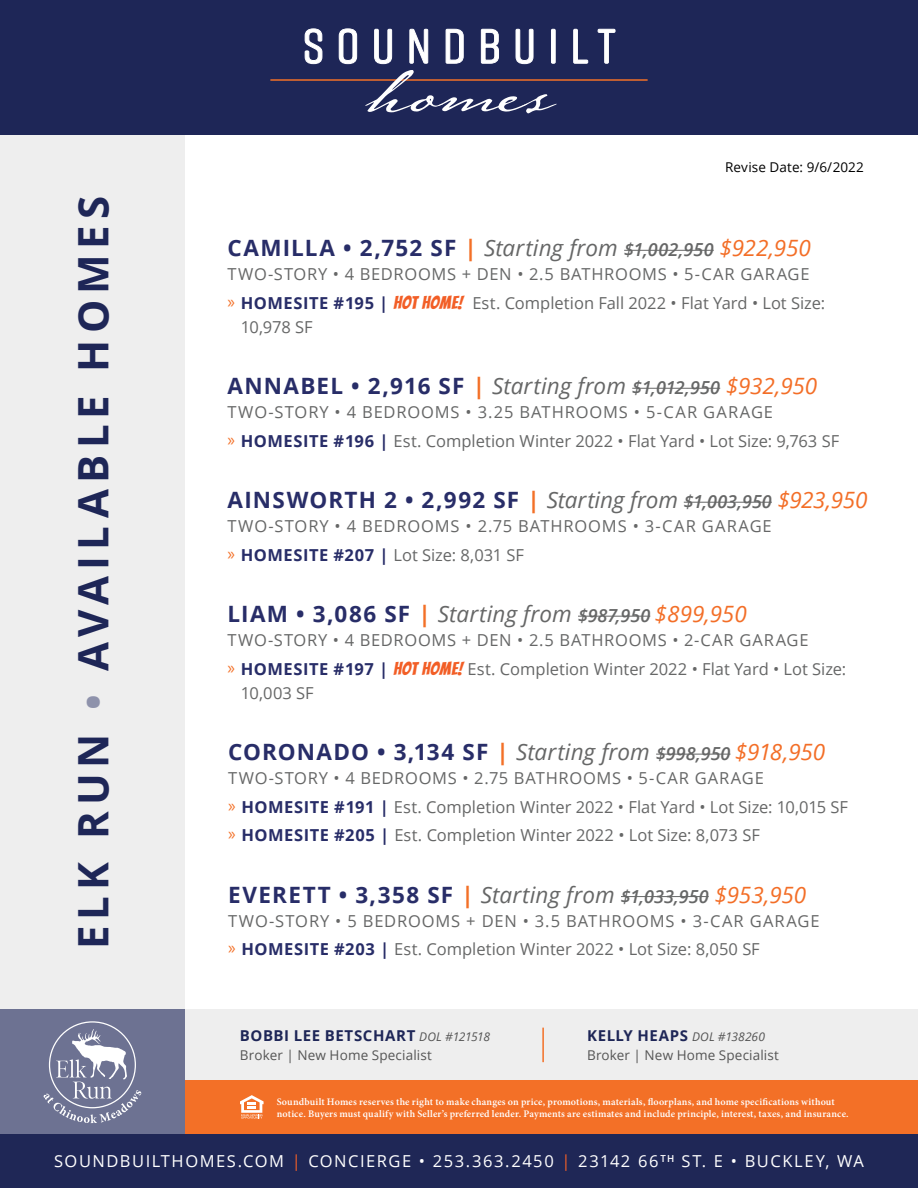
<style>
.page{position:relative;width:918px;height:1188px;background:#fff}
.page>*{position:absolute;margin:0;border:0;box-sizing:border-box;transform-origin:0 0}
.t1{font:700 42px "Open Sans";letter-spacing:.14em;color:#1e2657}
.t2{font:700 22.5px "Open Sans";letter-spacing:.055em;color:#282d68}
.t3{font:16.5px/28.5px "Open Sans";letter-spacing:.015em;color:#666767}
.t4{font:16.5px/28.5px "Open Sans";letter-spacing:.04em;color:#666767}
.t5{font:16.5px/28.5px "Open Sans";letter-spacing:.05em;color:#666767}
.t6{font:16.5px "Open Sans";letter-spacing:.09em;color:#fff}
.t7{font:700 15px "Open Sans";letter-spacing:.04em;color:#1e2657}
.t8{font:13.5px "Open Sans";letter-spacing:.01em;color:#555}
.t9{font:13.5px "Open Sans";letter-spacing:.005em;color:#000}
.t10{font:600 10.05px/12px "Minion Pro";letter-spacing:.015em;color:#fff}
.s1{color:#8e92ab}
.s2{color:#f37027}
.s3{font-weight:400;font-style:italic;color:#666767}
.s4{font-weight:600;font-style:italic;font-size:18px;color:#666767}
.s5{font-weight:400;font-style:italic;color:#f36e27}
.s6{font-family:"Myriad Pro";font-size:18px;color:#f37027}
.s7{font-weight:700;color:#282d68}
.s8{font-family:"Bangers";font-size:18px;color:#f25e26}
.s9{font-weight:400;font-style:italic;font-size:12px;color:#555}
.s10{color:#f15f27}
</style>
<div class="page">
<div style="left:0;top:135px;width:185px;height:875px;background:#eee"></div>
<div style="left:0;top:0;width:918px;height:135px;background:#1e2657"></div>
<hr style="left:270px;top:79px;width:378px;height:2px;background:#f37027">
<svg style="left:305px;top:29px;width:17px;height:35px"></svg>
<svg style="left:339px;top:29px;width:18px;height:35px"></svg>
<svg style="left:374px;top:29px;width:18px;height:35px"></svg>
<svg style="left:409px;top:29px;width:19px;height:35px"></svg>
<svg style="left:446px;top:29px;width:18px;height:35px"></svg>
<svg style="left:481px;top:29px;width:18px;height:35px"></svg>
<svg style="left:516px;top:29px;width:17px;height:35px"></svg>
<div style="left:551px;top:29px;width:4px;height:34px;border:1px solid #fff"></div>
<svg style="left:573px;top:29px;width:15px;height:35px"></svg>
<svg style="left:598px;top:29px;width:17px;height:35px"></svg>
<svg style="left:365px;top:70px;width:192px;height:43px"></svg>
<div style="left:0;top:1134px;width:918px;height:54px;background:#1f2756"></div>
<div style="left:185px;top:1080px;width:733px;height:54px;background:#f37027"></div>
<svg style="left:240px;top:1095px;width:24px;height:24px"></svg>
<div style="left:185px;top:1010px;width:733px;height:70px;background:#eee"></div>
<hr style="left:542px;top:1028px;width:2px;height:34px;background:#f37027">
<div style="left:0;top:1010px;width:185px;height:124px;background:#6d7292"></div>
<svg style="left:43px;top:1029px;width:98px;height:94px"></svg>
<hr style="left:624px;top:250px;width:90px;height:1px;background:#666767">
<hr style="left:578px;top:616px;width:72px;height:1px;background:#666767">
<hr style="left:632px;top:388px;width:88px;height:1px;background:#666767">
<hr style="left:656px;top:754px;width:74px;height:1px;background:#666767">
<hr style="left:621px;top:896px;width:88px;height:1px;background:#666767">
<hr style="left:684px;top:502px;width:88px;height:1px;background:#666767">
<h1 class="t1" style="left:77px;top:949px;width:755px;rotate:-90deg">ELK RUN <span class="s1">•</span> AVAILABLE HOMES</h1>
<p class="t9" style="left:725px;top:162px;width:140px">Revise Date: 9/6/2022</p>
<h2 class="t2" style="left:227px;top:239px;width:585px">CAMILLA • 2,752 SF <span class="s2">|</span> <span class="s3">Starting from</span> <span class="s4">$1,002,950</span> <span class="s5">$922,950</span></h2>
<p class="t3" style="left:227px;top:262px;width:599px">TWO-STORY • 4 BEDROOMS + DEN • 2.5 BATHROOMS • 5-CAR GARAGE<br><span class="s6">»</span> <span class="s7">HOMESITE #195 |</span> <span class="s8">HOT HOME!</span> Est. Completion Fall 2022 • Flat Yard • Lot Size:</p>
<p class="t3" style="left:241px;top:314px;width:73px">10,978 SF</p>
<h2 class="t2" style="left:227px;top:377px;width:591px">ANNABEL • 2,916 SF <span class="s2">|</span> <span class="s3">Starting from</span> <span class="s4">$1,012,950</span> <span class="s5">$932,950</span></h2>
<p class="t3" style="left:227px;top:400px;width:613px">TWO-STORY • 4 BEDROOMS • 3.25 BATHROOMS • 5-CAR GARAGE<br><span class="s6">»</span> <span class="s7">HOMESITE #196 |</span> Est. Completion Winter 2022 • Flat Yard • Lot Size: 9,763 SF</p>
<h2 class="t2" style="left:227px;top:491px;width:641px">AINSWORTH 2 • 2,992 SF <span class="s2">|</span> <span class="s3">Starting from</span> <span class="s4">$1,003,950</span> <span class="s5">$923,950</span></h2>
<p class="t5" style="left:227px;top:514px;width:546px">TWO-STORY • 4 BEDROOMS • 2.75 BATHROOMS • 3-CAR GARAGE <span class="s6">»</span> <span class="s7">HOMESITE #207 |</span> Lot Size: 8,031 SF</p>
<h2 class="t2" style="left:227px;top:605px;width:521px">LIAM • 3,086 SF <span class="s2">|</span> <span class="s3">Starting from</span> <span class="s4">$987,950</span> <span class="s5">$899,950</span></h2>
<p class="t3" style="left:227px;top:628px;width:620px">TWO-STORY • 4 BEDROOMS + DEN • 2.5 BATHROOMS • 2-CAR GARAGE<br><span class="s6">»</span> <span class="s7">HOMESITE #197 |</span> <span class="s8">HOT HOME!</span> Est. Completion Winter 2022 • Flat Yard • Lot Size:</p>
<p class="t3" style="left:241px;top:680px;width:74px">10,003 SF</p>
<h2 class="t2" style="left:228px;top:743px;width:599px">CORONADO • 3,134 SF <span class="s2">|</span> <span class="s3">Starting from</span> <span class="s4">$998,950</span> <span class="s5">$918,950</span></h2>
<p class="t3" style="left:228px;top:766px;width:621px">TWO-STORY • 4 BEDROOMS • 2.75 BATHROOMS • 5-CAR GARAGE<br><span class="s6">»</span> <span class="s7">HOMESITE #191 |</span> Est. Completion Winter 2022 • Flat Yard • Lot Size: 10,015 SF <span class="s6">»</span> <span class="s7">HOMESITE #205 |</span> Est. Completion Winter 2022 • Lot Size: 8,073 SF</p>
<h2 class="t2" style="left:228px;top:886px;width:580px">EVERETT • 3,358 SF <span class="s2">|</span> <span class="s3">Starting from</span> <span class="s4">$1,033,950</span> <span class="s5">$953,950</span></h2>
<p class="t4" style="left:228px;top:908px;width:593px">TWO-STORY • 5 BEDROOMS + DEN • 3.5 BATHROOMS • 3-CAR GARAGE <span class="s6">»</span> <span class="s7">HOMESITE #203 |</span> Est. Completion Winter 2022 • Lot Size: 8,050 SF</p>
<p class="t7" style="left:240px;top:1030px;width:252px">BOBBI LEE BETSCHART <span class="s9">DOL #121518</span></p>
<p class="t8" style="left:240px;top:1050px;width:194px">Broker | New Home Specialist</p>
<p class="t7" style="left:587px;top:1030px;width:179px">KELLY HEAPS <span class="s9">DOL #138260</span></p>
<p class="t8" style="left:587px;top:1050px;width:194px">Broker | New Home Specialist</p>
<p class="t10" style="left:277px;top:1096px;width:574px">Soundbuilt Homes reserves the right to make changes on price, promotions, materials, floorplans, and home specifications without notice. Buyers must qualify with Seller’s preferred lender. Payments are estimates and include principle, interest, taxes, and insurance.</p>
<p class="t6" style="left:54px;top:1155px;width:812px">SOUNDBUILTHOMES.COM <span class="s10">|</span> CONCIERGE • 253.363.2450 <span class="s10">|</span> 23142 66<sup>TH</sup> ST. E • BUCKLEY, WA</p>
</div>
